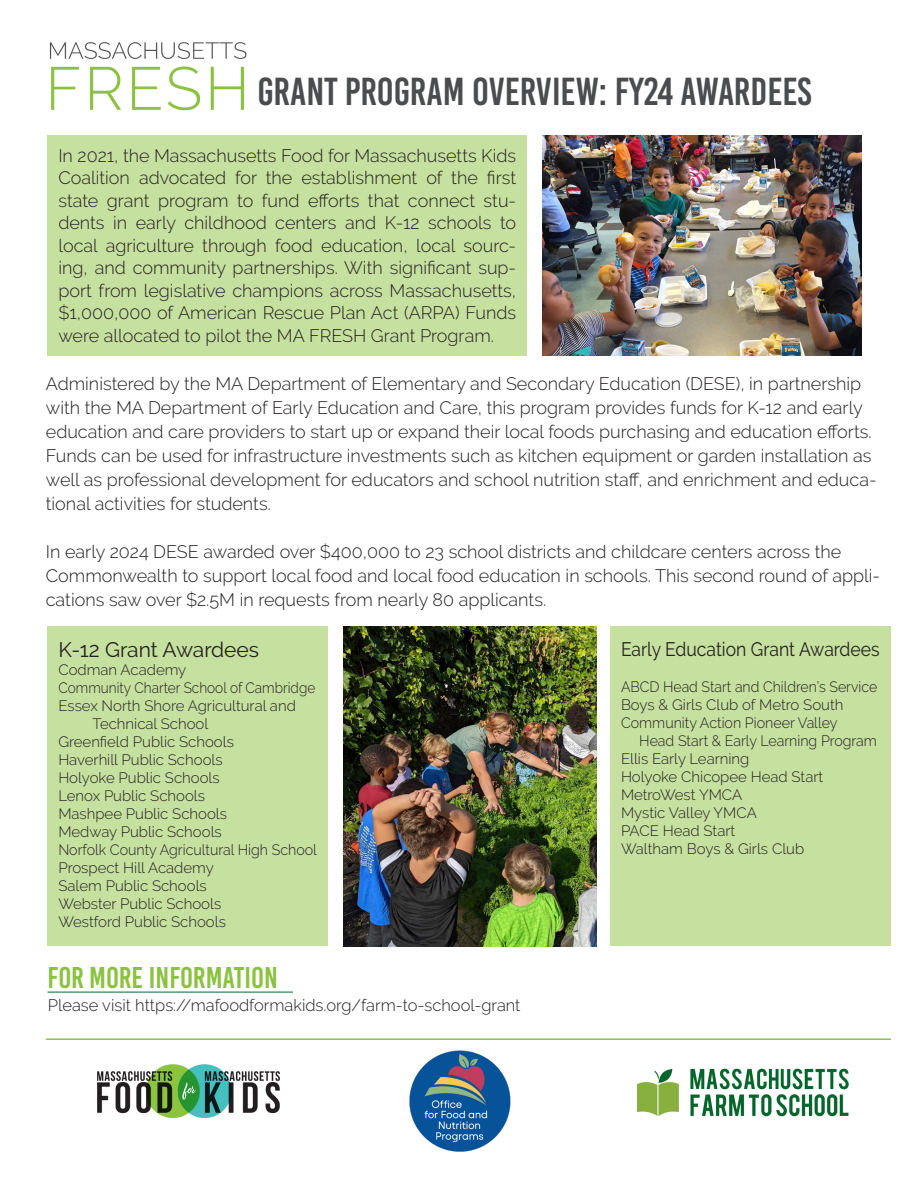
<style>
.page{position:relative;width:918px;height:1188px;background:#fff}
.page>*{position:absolute;margin:0;border:0;box-sizing:border-box;transform-origin:0 0}
.t1{font:39px "Bebas Kai";color:#4b4c4d}
.t2{font:30px "Bebas Kai";color:#8cc241}
.t3{font:21px "Raleway";color:#231f20}
.t4{font:19.5px "Raleway";color:#231f20;scale:.9 1}
.t5{font:300 18px/22.5px "Raleway";color:#231f20}
.t6{font:300 16.5px "Raleway";color:#231f20}
.t7{font:300 15px/18px "Raleway";color:#231f20}
.t8{font:300 15px/18px "Raleway";color:#231f20;scale:.95 1}
.t9{font:300 15px "Raleway";color:#231f20;scale:.91 1}
.t10{font:300 15px "Raleway";color:#231f20;scale:.94 1}
</style>
<div class="page">
<hr style="left:48px;top:992px;width:245px;height:1px;background:#06662b">
<div style="left:48px;top:135px;width:479px;height:220px;background:#c6e0a0"></div>
<div style="left:48px;top:626px;width:280px;height:320px;background:#c6e0a0"></div>
<div style="left:610px;top:626px;width:281px;height:320px;background:#c6e0a0"></div>
<img style="left:49px;top:42px;width:198px;height:69px">
<hr style="left:46px;top:1038px;width:845px;height:2px;background:#8cc241">
<img style="left:409px;top:1050px;width:102px;height:102px">
<img style="left:637px;top:1068px;width:212px;height:49px">
<img style="left:97px;top:1064px;width:183px;height:55px">
<img style="left:344px;top:626px;width:252px;height:320px">
<img style="left:542px;top:135px;width:320px;height:220px">
<p class="t1" style="left:257px;top:71px;width:556px">GRANT PROGRAM OVERVIEW: FY24 AWARDEES</p>
<p class="t5" style="left:58px;top:144px;width:459px;text-align:justify">In 2021, the Massachusetts Food for Massachusetts Kids Coalition advocated for the establishment of the first state grant program to fund efforts that connect stu&shy;dents in early childhood centers and K-12 schools to local agriculture through food education, local sourc&shy;ing, and community partnerships. With significant sup&shy;port from legislative champions across Massachusetts, $1,000,000 of American Rescue Plan Act (ARPA) Funds were allocated to pilot the MA FRESH Grant Program.</p>
<p class="t5" style="left:46px;top:372px;width:832px;line-height:24px">Administered by the MA Department of Elementary and Secondary Education (DESE), in partnership with the MA Department of Early Education and Care, this program provides funds for K-12 and early education and care providers to start up or expand their local foods purchasing and education efforts.<br>Funds can be used for infrastructure investments such as kitchen equipment or garden installation as well as professional development for educators and school nutrition staff, and enrichment and educa&shy;tional activities for students.</p>
<p class="t5" style="left:46px;top:540px;width:836px;line-height:24px">In early 2024 DESE awarded over $400,000 to 23 school districts and childcare centers across the<br>Commonwealth to support local food and local food education in schools. This second round of appli&shy;cations saw over $2.5M in requests from nearly 80 applicants.</p>
<p class="t3" style="left:58px;top:637px;width:202px">K-12 Grant Awardees</p>
<p class="t7" style="left:58px;top:661px;width:130px">Codman Academy</p>
<p class="t9" style="left:58px;top:679px;width:284px">Community Charter School of Cambridge</p>
<p class="t7" style="left:93px;top:697px;width:205px;text-indent:-34px">Essex North Shore Agricultural and<br>Technical School</p>
<p class="t7" style="left:58px;top:733px;width:177px">Greenfield Public Schools</p>
<p class="t7" style="left:58px;top:751px;width:166px">Haverhill Public Schools</p>
<p class="t7" style="left:58px;top:769px;width:163px">Holyoke Public Schools</p>
<p class="t7" style="left:58px;top:787px;width:148px">Lenox Public Schools</p>
<p class="t7" style="left:58px;top:805px;width:170px">Mashpee Public Schools</p>
<p class="t7" style="left:58px;top:823px;width:165px">Medway Public Schools</p>
<p class="t8" style="left:58px;top:841px;width:274px">Norfolk County Agricultural High School</p>
<p class="t7" style="left:58px;top:859px;width:157px">Prospect Hill Academy</p>
<p class="t7" style="left:58px;top:877px;width:150px">Salem Public Schools</p>
<p class="t7" style="left:58px;top:895px;width:164px">Webster Public Schools</p>
<p class="t7" style="left:58px;top:913px;width:169px">Westford Public Schools</p>
<p class="t2" style="left:48px;top:961px;width:232px">FOR MORE INFORMATION</p>
<p class="t6" style="left:48px;top:996px;width:474px">Please visit https://mafoodformakids.org/farm-to-school-grant</p>
<p class="t4" style="left:621px;top:637px;width:289px">Early Education Grant Awardees</p>
<p class="t10" style="left:621px;top:678px;width:274px">ABCD Head Start and Children’s Service</p>
<p class="t7" style="left:621px;top:695px;width:224px">Boys &amp; Girls Club of Metro South</p>
<p class="t8" style="left:639px;top:713px;width:252px;text-indent:-18px">Community Action Pioneer Valley<br>Head Start &amp; Early Learning Program</p>
<p class="t7" style="left:621px;top:749px;width:130px">Ellis Early Learning</p>
<p class="t7" style="left:621px;top:767px;width:204px">Holyoke Chicopee Head Start</p>
<p class="t7" style="left:621px;top:785px;width:123px">MetroWest YMCA</p>
<p class="t7" style="left:621px;top:803px;width:137px">Mystic Valley YMCA</p>
<p class="t7" style="left:621px;top:821px;width:116px">PACE Head Start</p>
<p class="t7" style="left:621px;top:839px;width:185px">Waltham Boys &amp; Girls Club</p>
</div>
